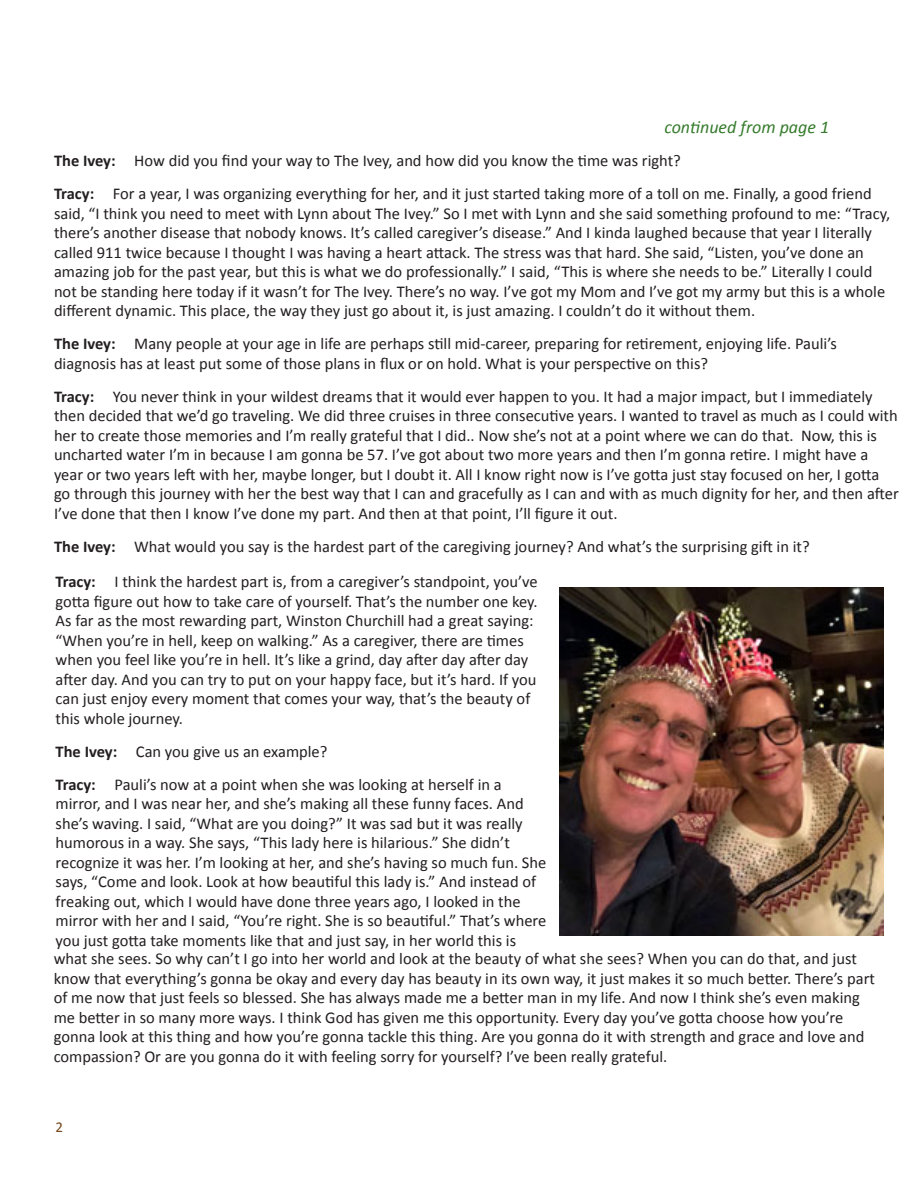
<style>
.page{position:relative;width:918px;height:1188px;background:#fff}
.page>*{position:absolute;margin:0;border:0;box-sizing:border-box;transform-origin:0 0}
.t1{font:italic 18px "Calibri";color:#357b2b}
.t2{font:16.5px/19.5px "Calibri";color:#231f20}
.t3{font:15px "Calibri";color:#76491d}
.s1{font-weight:700}
</style>
<div class="page">
<img style="left:559px;top:587px;width:324px;height:349px">
<p class="t1" style="left:664px;top:115px;width:166px">continued from page 1</p>
<p class="t2" style="left:54px;top:151px;width:628px"><span class="s1">The Ivey:</span> How did you find your way to The Ivey, and how did you know the time was right?</p>
<p class="t2" style="left:54px;top:184px;width:838px"><span class="s1">Tracy:</span> For a year, I was organizing everything for her, and it just started taking more of a toll on me. Finally, a good friend said, “I think you need to meet with Lynn about The Ivey.” So I met with Lynn and she said something profound to me: “Tracy, there’s another disease that nobody knows. It’s called caregiver’s disease.” And I kinda laughed because that year I literally called 911 twice because I thought I was having a heart attack. The stress was that hard. She said, “Listen, you’ve done an amazing job for the past year, but this is what we do professionally.” I said, “This is where she needs to be.” Literally I could not be standing here today if it wasn’t for The Ivey. There’s no way. I’ve got my Mom and I’ve got my army but this is a whole different dynamic. This place, the way they just go about it, is just amazing. I couldn’t do it without them.</p>
<p class="t2" style="left:54px;top:334px;width:785px"><span class="s1">The Ivey:</span> Many people at your age in life are perhaps still mid-career, preparing for retirement, enjoying life. Pauli’s diagnosis has at least put some of those plans in flux or on hold. What is your perspective on this?</p>
<p class="t2" style="left:54px;top:387px;width:846px"><span class="s1">Tracy:</span> You never think in your wildest dreams that it would ever happen to you. It had a major impact, but I immediately then decided that we’d go traveling. We did three cruises in three consecutive years. I wanted to travel as much as I could with her to create those memories and I’m really grateful that I did.. Now she’s not at a point where we can do that. Now, this is uncharted water I’m in because I am gonna be 57. I’ve got about two more years and then I’m gonna retire. I might have a year or two years left with her, maybe longer, but I doubt it. All I know right now is I’ve gotta just stay focused on her, I gotta go through this journey with her the best way that I can and gracefully as I can and with as much dignity for her, and then after I’ve done that then I know I’ve done my part. And then at that point, I’ll figure it out.</p>
<p class="t2" style="left:54px;top:537px;width:757px"><span class="s1">The Ivey:</span> What would you say is the hardest part of the caregiving journey? And what’s the surprising gift in it?</p>
<p class="t2" style="left:56px;top:572px;width:484px"><span class="s1">Tracy:</span> I think the hardest part is, from a caregiver’s standpoint, you’ve gotta figure out how to take care of yourself. That’s the number one key.<br>As far as the most rewarding part, Winston Churchill had a great saying: “When you’re in hell, keep on walking.” As a caregiver, there are times when you feel like you’re in hell. It’s like a grind, day after day after day after day. And you can try to put on your happy face, but it’s hard. If you can just enjoy every moment that comes your way, that’s the beauty of this whole journey.</p>
<p class="t2" style="left:56px;top:742px;width:273px"><span class="s1">The Ivey:</span> Can you give us an example?</p>
<p class="t2" style="left:56px;top:775px;width:492px"><span class="s1">Tracy:</span> Pauli’s now at a point when she was looking at herself in a mirror, and I was near her, and she’s making all these funny faces. And she’s waving. I said, “What are you doing?” It was sad but it was really humorous in a way. She says, “This lady here is hilarious.” She didn’t recognize it was her. I’m looking at her, and she’s having so much fun. She says, “Come and look. Look at how beautiful this lady is.” And instead of freaking out, which I would have done three years ago, I looked in the mirror with her and I said, “You’re right. She is so beautiful.” That’s where you just gotta take moments like that and just say, in her world this is</p>
<p class="t2" style="left:54px;top:949px;width:823px">what she sees. So why can’t I go into her world and look at the beauty of what she sees? When you can do that, and just know that everything’s gonna be okay and every day has beauty in its own way, it just makes it so much better. There’s part of me now that just feels so blessed. She has always made me a better man in my life. And now I think she’s even making me better in so many more ways. I think God has given me this opportunity. Every day you’ve gotta choose how you’re gonna look at this thing and how you’re gonna tackle this thing. Are you gonna do it with strength and grace and love and compassion? Or are you gonna do it with feeling sorry for yourself? I’ve been really grateful.</p>
<h3 class="t3" style="left:56px;top:1118px;width:9px">2</h3>
</div>
